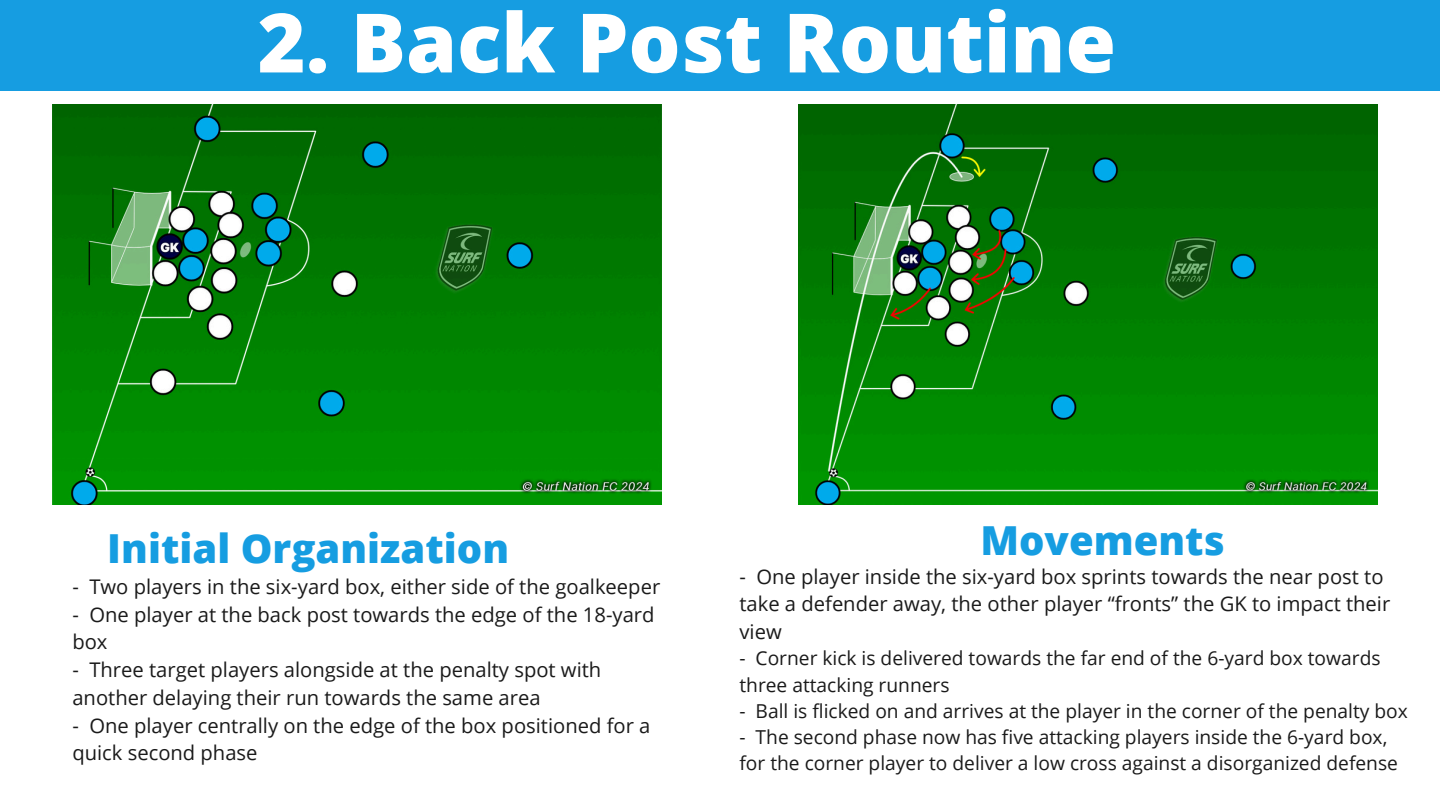
<style>
.page{position:relative;width:1440px;height:810px;background:#fff}
.page>*{position:absolute;margin:0;border:0;box-sizing:border-box;transform-origin:0 0}
.t1{font:800 82px "Open Sans";color:#fff}
.t2{font:800 40px "Open Sans";color:#169de1}
.t3{font:20.2px/27.8px "Open Sans";color:#1a1a1a}
.t4{font:19.2px/26.2px "Open Sans";color:#1a1a1a}
</style>
<div class="page">
<div style="left:0;top:0;width:1440px;height:91px;background:#169de1"></div>
<img style="left:53px;top:104px;width:609px;height:401px">
<img style="left:799px;top:104px;width:579px;height:401px">
<p class="t1" style="left:258px;top:-15px;width:860px">2. Back Post Routine</p>
<p class="t2" style="left:107px;top:520px;width:403px">Initial Organization</p>
<p class="t2" style="left:980px;top:512px;width:246px">Movements</p>
<p class="t3" style="left:739px;top:562px;width:652px">- One player inside the six-yard box sprints towards the near post to take a defender away, the other player “fronts” the GK to impact their view</p>
<p class="t4" style="left:739px;top:645px;width:643px">- Corner kick is delivered towards the far end of the 6-yard box towards three attacking runners</p>
<p class="t4" style="left:739px;top:697px;width:670px">- Ball is flicked on and arrives at the player in the corner of the penalty box</p>
<h2 class="t4" style="left:739px;top:724px;width:660px">- The second phase now has five attacking players inside the 6-yard box, for the corner player to deliver a low cross against a disorganized defense</h2>
<h1 class="t3" style="left:72px;top:572px;width:589px">- Two players in the six-yard box, either side of the goalkeeper</h1>
<p class="t3" style="left:72px;top:600px;width:584px">- One player at the back post towards the edge of the 18-yard box</p>
<p class="t3" style="left:72px;top:655px;width:530px">- Three target players alongside at the penalty spot with another delaying their run towards the same area</p>
<h2 class="t3" style="left:72px;top:711px;width:580px">- One player centrally on the edge of the box positioned for a quick second phase</h2>
</div>
